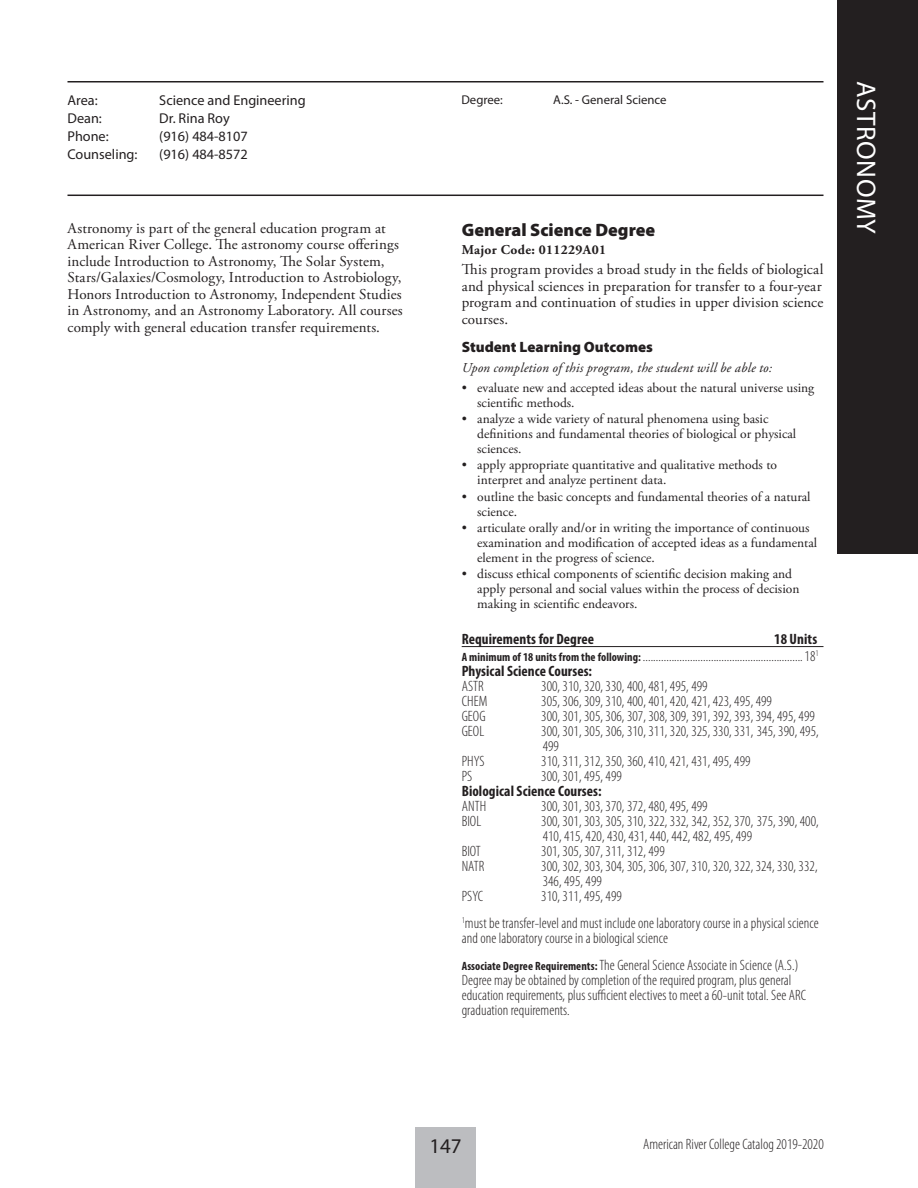
<style>
.page{position:relative;width:918px;height:1188px;background:#fff}
.page>*{position:absolute;margin:0;border:0;box-sizing:border-box;transform-origin:0 0}
._2018-Page_Head_Left{font:27px "Myriad Pro";letter-spacing:.02em;color:#fff}
.t1{font:21px "Myriad Pro";color:#231f20}
._2018-Heading_2{font:900 18px "Myriad Pro";color:#231f20}
._2018-Table_text{font:300 condensed 15px/15px "Myriad Pro";letter-spacing:.005em;color:#231f20}
._2018-Body_text{font:15px/16.5px "Adobe Garamond Pro";color:#231f20}
._2018-Table_Head_w_o{font:300 condensed 15px/15px "Myriad Pro";letter-spacing:.005em;color:#231f20}
._2018-Table_Head_w_o-2{font:700 condensed 15px "Myriad Pro";letter-spacing:.005em;color:#231f20}
._2018-Table_Head_UL{font:700 condensed 15px "Myriad Pro";letter-spacing:.005em;color:#231f20}
._2018-Heading_3{font:900 15px "Myriad Pro";color:#231f20}
._2018-Header_text{font:14.25px "Myriad Pro";color:#231f20}
._2018-Body_text-just{font:13.5px/15px "Adobe Garamond Pro";color:#231f20}
._2018-Body_text-2{font:italic 13.5px "Adobe Garamond Pro";letter-spacing:.015em;color:#231f20}
._2018-Major_Code{font:700 13.5px "Adobe Garamond Pro";letter-spacing:.025em;color:#231f20}
._2018-Header_text_2{font:12.75px "Myriad Pro";color:#231f20}
.s1{font-weight:700;font-size:12px}
</style>
<div class="page">
<div style="left:415px;top:1127px;width:61px;height:61px;background:#bcbdc0"></div>
<div style="left:837px;top:0;width:81px;height:554px;background:#231f20"></div>
<hr style="left:68px;top:195px;width:756px;height:1px;background:#231f20">
<hr style="left:68px;top:81px;width:756px;height:1px;background:#231f20">
<hr style="left:462px;top:646px;width:361px;height:1px;background:#231f20">
<p class="_2018-Header_text" style="left:68px;top:92px;width:32px">Area:</p>
<p class="_2018-Header_text" style="left:159px;top:92px;width:148px">Science and Engineering</p>
<p class="_2018-Header_text" style="left:68px;top:110px;width:36px">Dean:</p>
<p class="_2018-Header_text" style="left:159px;top:110px;width:72px">Dr. Rina Roy</p>
<p class="_2018-Header_text" style="left:68px;top:128px;width:43px">Phone:</p>
<p class="_2018-Header_text" style="left:159px;top:128px;width:90px">(916) 484-8107</p>
<p class="_2018-Header_text" style="left:68px;top:146px;width:71px">Counseling:</p>
<p class="_2018-Header_text" style="left:159px;top:146px;width:90px">(916) 484-8572</p>
<p class="_2018-Header_text_2" style="left:461px;top:92px;width:43px">Degree:</p>
<p class="_2018-Header_text_2" style="left:553px;top:92px;width:115px">A.S. - General Science</p>
<p class="_2018-Body_text" style="left:68px;top:220px;width:337px">Astronomy is part of the general education program at American River College. The astronomy course offerings include Introduction to Astronomy, The Solar System, Stars/Galaxies/Cosmology, Introduction to Astrobiology, Honors Introduction to Astronomy, Independent Studies in Astronomy, and an Astronomy Laboratory. All courses comply with general education transfer requirements.</p>
<p class="_2018-Heading_2" style="left:462px;top:219px;width:195px">General Science Degree</p>
<p class="_2018-Major_Code" style="left:462px;top:242px;width:146px">Major Code: 011229A01</p>
<p class="_2018-Body_text" style="left:462px;top:262px;width:363px;text-align:justify">This program provides a broad study in the fields of biological and physical sciences in preparation for transfer to a four-year program and continuation of studies in upper division science courses.</p>
<p class="_2018-Heading_3" style="left:462px;top:338px;width:193px">Student Learning Outcomes</p>
<p class="_2018-Body_text-2" style="left:462px;top:359px;width:312px">Upon completion of this program, the student will be able to:</p>
<p class="_2018-Body_text-just" style="left:477px;top:380px;width:339px;text-indent:-16px">• evaluate new and accepted ideas about the natural universe using scientific methods.</p>
<p class="_2018-Body_text-just" style="left:477px;top:412px;width:320px;text-indent:-16px">• analyze a wide variety of natural phenomena using basic definitions and fundamental theories of biological or physical sciences.</p>
<p class="_2018-Body_text-just" style="left:477px;top:458px;width:301px;text-indent:-16px">• apply appropriate quantitative and qualitative methods to interpret and analyze pertinent data.</p>
<p class="_2018-Body_text-just" style="left:477px;top:489px;width:335px;text-indent:-16px">• outline the basic concepts and fundamental theories of a natural science.</p>
<p class="_2018-Body_text-just" style="left:477px;top:521px;width:341px;text-indent:-16px">• articulate orally and/or in writing the importance of continuous examination and modification of accepted ideas as a fundamental element in the progress of science.</p>
<p class="_2018-Body_text-just" style="left:477px;top:567px;width:324px;text-indent:-16px">• discuss ethical components of scientific decision making and apply personal and social values within the process of decision making in scientific endeavors.</p>
<p class="_2018-Table_Head_UL" style="left:462px;top:629px;width:134px">Requirements for Degree</p>
<p class="_2018-Table_Head_UL" style="left:774px;top:629px;width:44px">18 Units</p>
<p class="_2018-Table_text" style="left:462px;top:649px;width:359px"><span class="s1">A minimum of 18 units from the following:</span> .............................................................18<sup>1</sup></p>
<p class="_2018-Table_Head_w_o-2" style="left:462px;top:661px;width:132px">Physical Science Courses:</p>
<p class="_2018-Table_text" style="left:462px;top:679px;width:24px">ASTR</p>
<p class="_2018-Table_text" style="left:541px;top:679px;width:168px">300, 310, 320, 330, 400, 481, 495, 499</p>
<p class="_2018-Table_text" style="left:462px;top:694px;width:27px">CHEM</p>
<p class="_2018-Table_text" style="left:541px;top:694px;width:232px">305, 306, 309, 310, 400, 401, 420, 421, 423, 495, 499</p>
<p class="_2018-Table_text" style="left:462px;top:709px;width:25px">GEOG</p>
<p class="_2018-Table_text" style="left:541px;top:709px;width:275px">300, 301, 305, 306, 307, 308, 309, 391, 392, 393, 394, 495, 499</p>
<p class="_2018-Table_text" style="left:462px;top:724px;width:24px">GEOL</p>
<p class="_2018-Table_text" style="left:541px;top:724px;width:279px">300, 301, 305, 306, 310, 311, 320, 325, 330, 331, 345, 390, 495,<br>499</p>
<p class="_2018-Table_text" style="left:462px;top:754px;width:24px">PHYS</p>
<p class="_2018-Table_text" style="left:541px;top:754px;width:211px">310, 311, 312, 350, 360, 410, 421, 431, 495, 499</p>
<p class="_2018-Table_text" style="left:462px;top:769px;width:12px">PS</p>
<p class="_2018-Table_text" style="left:541px;top:769px;width:82px">300, 301, 495, 499</p>
<p class="_2018-Table_Head_w_o-2" style="left:462px;top:781px;width:141px">Biological Science Courses:</p>
<p class="_2018-Table_text" style="left:462px;top:799px;width:26px">ANTH</p>
<p class="_2018-Table_text" style="left:541px;top:799px;width:168px">300, 301, 303, 370, 372, 480, 495, 499</p>
<p class="_2018-Table_text" style="left:462px;top:814px;width:21px">BIOL</p>
<p class="_2018-Table_text" style="left:541px;top:814px;width:279px">300, 301, 303, 305, 310, 322, 332, 342, 352, 370, 375, 390, 400,<br>410, 415, 420, 430, 431, 440, 442, 482, 495, 499</p>
<p class="_2018-Table_text" style="left:462px;top:844px;width:21px">BIOT</p>
<p class="_2018-Table_text" style="left:541px;top:844px;width:125px">301, 305, 307, 311, 312, 499</p>
<p class="_2018-Table_text" style="left:462px;top:859px;width:24px">NATR</p>
<p class="_2018-Table_text" style="left:541px;top:859px;width:278px">300, 302, 303, 304, 305, 306, 307, 310, 320, 322, 324, 330, 332,<br>346, 495, 499</p>
<p class="_2018-Table_text" style="left:462px;top:889px;width:23px">PSYC</p>
<p class="_2018-Table_text" style="left:541px;top:889px;width:82px">310, 311, 495, 499</p>
<p class="_2018-Table_Head_w_o" style="left:462px;top:916px;width:359px"><sup>1</sup>must be transfer-level and must include one laboratory course in a physical science and one laboratory course in a biological science</p>
<p class="_2018-Table_Head_w_o" style="left:462px;top:958px;width:346px"><span class="s1">Associate Degree Requirements:</span> The General Science Associate in Science (A.S.)<br>Degree may be obtained by completion of the required program, plus general education requirements, plus sufficient electives to meet a 60-unit total. See ARC graduation requirements.</p>
<p class="_2018-Page_Head_Left" style="left:883px;top:81px;width:155px;rotate:90deg">ASTRONOMY</p>
<h2 class="t1" style="left:429px;top:1133px;width:34px">147</h2>
<p class="_2018-Table_Head_w_o" style="left:643px;top:1137px;width:182px">American River College Catalog 2019-2020</p>
</div>
